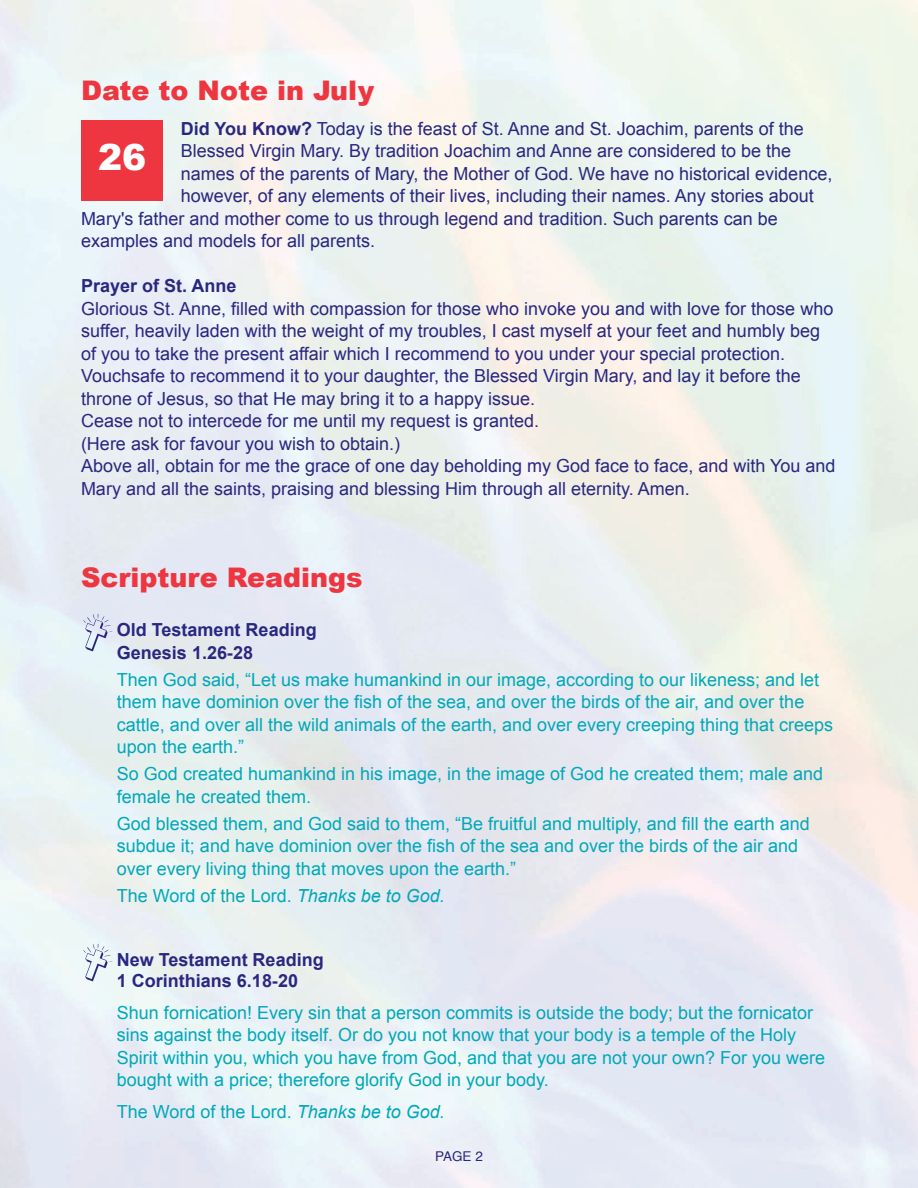
<style>
.page{position:relative;width:918px;height:1188px;background:#fff}
.page>*{position:absolute;margin:0;border:0;box-sizing:border-box;transform-origin:0 0}
.t1{font:54px "Religious P01";color:#292780}
.t2{font:900 36px "Arial";color:#fff}
.t3{font:900 27px "Arial";color:#ee3640}
.t4{font:18px/22.5px "Arial";color:#292780}
.t5{font:18px/22.5px "Arial";color:#00a8b9}
.t6{font:700 18px/22.5px "Arial";color:#292780}
.t7{font:13.5px "Helvetica";color:#292780}
.s1{font-weight:700}
.s2{font-style:italic}
</style>
<div class="page">
<img style="left:0;top:0;width:918px;height:1188px">
<div style="left:82px;top:120px;width:81px;height:81px;background:#ee3640"></div>
<h3 class="t3" style="left:81px;top:71px;width:295px">Date to Note in July</h3>
<p class="t4" style="left:181px;top:117px;width:625px"><span class="s1">Did You Know?</span> Today is the feast of St. Anne and St. Joachim, parents of the</p>
<p class="t4" style="left:181px;top:140px;width:612px">Blessed Virgin Mary. By tradition Joachim and Anne are considered to be the</p>
<p class="t4" style="left:181px;top:162px;width:653px">names of the parents of Mary, the Mother of God. We have no historical evidence,</p>
<p class="t4" style="left:181px;top:185px;width:635px">however, of any elements of their lives, including their names. Any stories about</p>
<p class="t4" style="left:81px;top:207px;width:698px">Mary's father and mother come to us through legend and tradition. Such parents can be</p>
<p class="t4" style="left:81px;top:230px;width:296px">examples and models for all parents.</p>
<p class="t6" style="left:81px;top:275px;width:157px">Prayer of St. Anne</p>
<p class="t4" style="left:81px;top:297px;width:756px">Glorious St. Anne, filled with compassion for those who invoke you and with love for those who suffer, heavily laden with the weight of my troubles, I cast myself at your feet and humbly beg of you to take the present affair which I recommend to you under your special protection.<br>Vouchsafe to recommend it to your daughter, the Blessed Virgin Mary, and lay it before the throne of Jesus, so that He may bring it to a happy issue.<br>Cease not to intercede for me until my request is granted.<br>(Here ask for favour you wish to obtain.)<br>Above all, obtain for me the grace of one day beholding my God face to face, and with You and Mary and all the saints, praising and blessing Him through all eternity. Amen.</p>
<h2 class="t2" style="left:98px;top:130px;width:50px">26</h2>
<h3 class="t3" style="left:81px;top:558px;width:283px">Scripture Readings</h3>
<h1 class="t1" style="left:81px;top:601px;width:36px">W</h1>
<p class="t6" style="left:117px;top:619px;width:201px">Old Testament Reading<br>Genesis 1.26-28</p>
<p class="t5" style="left:117px;top:668px;width:718px">Then God said, “Let us make humankind in our image, according to our likeness; and let them have dominion over the fish of the sea, and over the birds of the air, and over the cattle, and over all the wild animals of the earth, and over every creeping thing that creeps upon the earth.”</p>
<p class="t5" style="left:117px;top:763px;width:708px">So God created humankind in his image, in the image of God he created them; male and female he created them.</p>
<p class="t5" style="left:117px;top:812px;width:695px">God blessed them, and God said to them, “Be fruitful and multiply, and fill the earth and subdue it; and have dominion over the fish of the sea and over the birds of the air and over every living thing that moves upon the earth.”</p>
<p class="t5" style="left:117px;top:884px;width:329px">The Word of the Lord. <span class="s2">Thanks be to God.</span></p>
<h1 class="t1" style="left:81px;top:931px;width:36px">W</h1>
<p class="t6" style="left:117px;top:950px;width:208px;line-height:21px">New Testament Reading<br>1 Corinthians 6.18-20</p>
<p class="t5" style="left:117px;top:1001px;width:710px">Shun fornication! Every sin that a person commits is outside the body; but the fornicator sins against the body itself. Or do you not know that your body is a temple of the Holy Spirit within you, which you have from God, and that you are not your own? For you were bought with a price; therefore glorify God in your body.</p>
<p class="t5" style="left:117px;top:1100px;width:329px">The Word of the Lord. <span class="s2">Thanks be to God.</span></p>
<p class="t7" style="left:435px;top:1151px;width:49px">PAGE 2</p>
</div>
